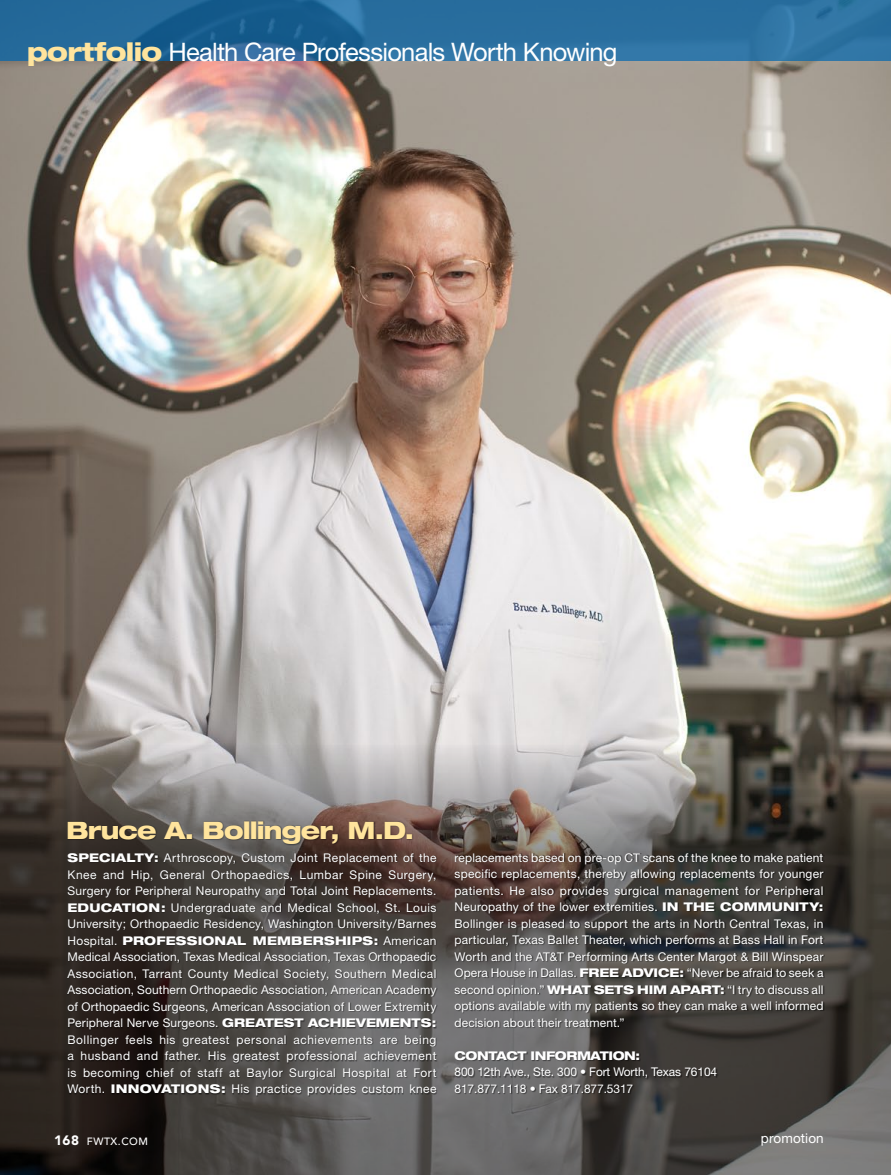
<style>
.page{position:relative;width:891px;height:1175px;background:#fff}
.page>*{position:absolute;margin:0;border:0;box-sizing:border-box;transform-origin:0 0}
.t1{font:25.5px "Helvetica Neue";letter-spacing:-.03em;color:#fff}
.t2{font:800 expanded 24px "Helvetica Neue";letter-spacing:-.035em;color:#ffe49d}
.t3{font:13.5px "Helvetica Neue";letter-spacing:.01em;color:#fff}
.t4{font:12px/16.5px "Helvetica Neue";letter-spacing:.005em;color:#fff;text-align:justify}
.t5{font:800 expanded 12px "Helvetica Neue";letter-spacing:-.035em;color:#fff}
.t6{font:500 10.5px "Avenir";letter-spacing:.05em;color:#fff}
.s1{font-weight:800;font-stretch:expanded;color:#ffe49d}
.s2{font-weight:800;font-stretch:expanded}
.s3{font-weight:900;font-size:13.5px}
</style>
<div class="page">
<img style="left:0;top:61px;width:891px;height:681px">
<svg style="left:0;top:742px;width:891px;height:433px;background:#605b58"></svg>
<div style="left:67px;top:820px;width:347px;height:26px;background:#000;opacity:.5"></div>
<div style="left:68px;top:853px;width:757px;height:243px;background:#000;opacity:.5"></div>
<svg style="left:0;top:0;width:891px;height:61px;background:#266b9c"></svg>
<h1 class="t1" style="left:27px;top:36px;width:592px"><span class="s1">portfolio</span> Health Care Professionals Worth Knowing</h1>
<h2 class="t2" style="left:66px;top:814px;width:350px">Bruce A. Bollinger, M.D.</h2>
<p class="t4" style="left:67px;top:849px;width:371px"><span class="s2">SPECIALTY:</span> Arthroscopy, Custom Joint Replacement of the Knee and Hip, General Orthopaedics, Lumbar Spine Surgery, Surgery for Peripheral Neuropathy and Total Joint Replacements.<br><span class="s2">EDUCATION:</span> Undergraduate and Medical School, St. Louis University; Orthopaedic Residency, Washington University/Barnes Hospital. <span class="s2">PROFESSIONAL MEMBERSHIPS:</span> American Medical Association, Texas Medical Association, Texas Orthopaedic Association, Tarrant County Medical Society, Southern Medical Association, Southern Orthopaedic Association, American Academy of Orthopaedic Surgeons, American Association of Lower Extremity Peripheral Nerve Surgeons. <span class="s2">GREATEST ACHIEVEMENTS:<br></span>Bollinger feels his greatest personal achievements are being a husband and father. His greatest professional achievement is becoming chief of staff at Baylor Surgical Hospital at Fort Worth. <span class="s2">INNOVATIONS:</span> His practice provides custom knee</p>
<p class="t4" style="left:454px;top:849px;width:371px">replacements based on pre-op CT scans of the knee to make patient specific replacements, thereby allowing replacements for younger patients. He also provides surgical management for Peripheral Neuropathy of the lower extremities. <span class="s2">IN THE COMMUNITY:<br></span>Bollinger is pleased to support the arts in North Central Texas, in particular, Texas Ballet Theater, which performs at Bass Hall in Fort Worth and the AT&amp;T Performing Arts Center Margot &amp; Bill Winspear Opera House in Dallas. <span class="s2">FREE ADVICE:</span> “Never be afraid to seek a second opinion.” <span class="s2">WHAT SETS HIM APART:</span> “I try to discuss all options available with my patients so they can make a well informed decision about their treatment.”</p>
<p class="t5" style="left:454px;top:1047px;width:187px">CONTACT INFORMATION:</p>
<p class="t4" style="left:454px;top:1063px;width:264px">800 12th Ave., Ste. 300 • Fort Worth, Texas 76104<br>817.877.1118 • Fax 817.877.5317</p>
<p class="t6" style="left:54px;top:1135px;width:96px"><span class="s3">168</span> FWTX.COM</p>
<p class="t3" style="left:761px;top:1129px;width:64px">promotion</p>
</div>
